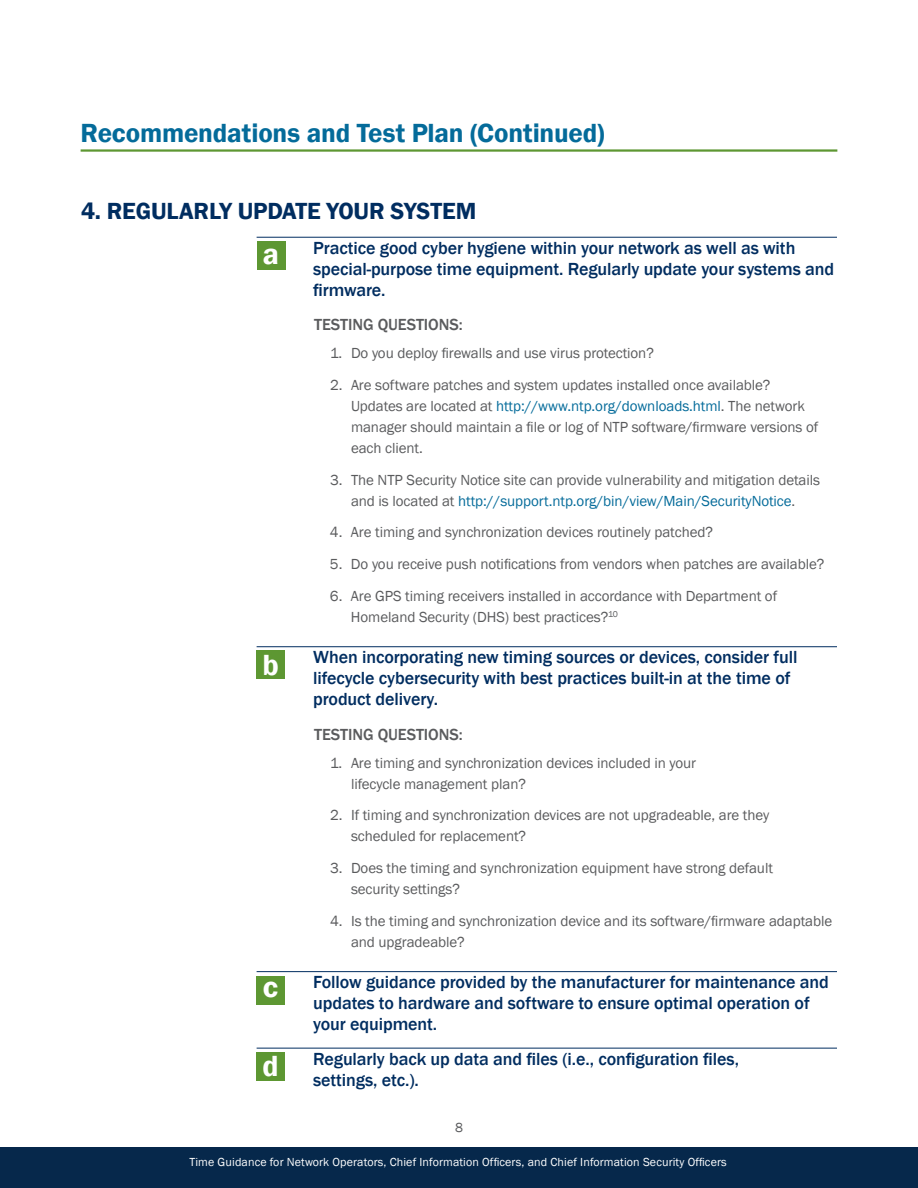
<style>
.page{position:relative;width:918px;height:1188px;background:#fff}
.page>*{position:absolute;margin:0;border:0;box-sizing:border-box;transform-origin:0 0}
.t1{font:600 27px "Franklin Gothic";letter-spacing:-.005em;color:#046b9a}
.t2{font:600 24px "Franklin Gothic";letter-spacing:-.005em;color:#002d60}
.t3{font:500 18px/21px "Franklin Gothic";letter-spacing:-.005em;color:#002d60}
.t4{font:500 16.5px "Franklin Gothic";letter-spacing:-.005em;color:#5a5b5d}
.t5{font:15px/21px "Franklin Gothic";letter-spacing:-.005em;color:#5a5b5d}
.t6{font:13.5px "Franklin Gothic";color:#5a5b5d}
.t7{font:12px "Franklin Gothic";letter-spacing:.01em;color:#fff}
.s1{font-weight:600;font-size:30px;color:#fff}
.s2{color:#046b9a}
</style>
<div class="page">
<div style="left:0;top:1148px;width:918px;height:40px;background:#06284b"></div>
<hr style="left:81px;top:149px;width:756px;height:3px;background:#5d9732">
<hr style="left:257px;top:1048px;width:580px;height:1px;background:#002d60">
<hr style="left:257px;top:971px;width:580px;height:1px;background:#002d60">
<hr style="left:257px;top:646px;width:580px;height:1px;background:#002d60">
<hr style="left:257px;top:237px;width:580px;height:1px;background:#002d60">
<div style="left:257px;top:242px;width:28px;height:28px;background:#5d9732"></div>
<div style="left:256px;top:651px;width:29px;height:28px;background:#5d9732"></div>
<div style="left:256px;top:976px;width:29px;height:28px;background:#5d9732"></div>
<div style="left:256px;top:1052px;width:29px;height:29px;background:#5d9732"></div>
<h2 class="t1" style="left:81px;top:116px;width:526px">Recommendations and Test Plan (Continued)</h2>
<h2 class="t2" style="left:81px;top:197px;width:397px">4. REGULARLY UPDATE YOUR SYSTEM</h2>
<h3 class="t3" style="left:313px;top:237px;width:523px;text-indent:-50px"><span class="s1">a</span> Practice good cyber hygiene within your network as well as with special-purpose time equipment. Regularly update your systems and firmware.</h3>
<p class="t4" style="left:314px;top:315px;width:150px">TESTING QUESTIONS:</p>
<p class="t5" style="left:330px;top:343px;width:325px">1. Do you deploy firewalls and use virus protection?</p>
<p class="t5" style="left:351px;top:375px;width:469px;text-indent:-21px">2. Are software patches and system updates installed once available?<br>Updates are located at <span class="s2">http://www.ntp.org/downloads.html</span>. The network manager should maintain a file or log of NTP software/firmware versions of each client.</p>
<p class="t5" style="left:330px;top:469px;width:492px;text-align:center">3. The NTP Security Notice site can provide vulnerability and mitigation details and is located at <span class="s2">http://support.ntp.org/bin/view/Main/SecurityNotice</span>.</p>
<p class="t5" style="left:330px;top:522px;width:385px">4. Are timing and synchronization devices routinely patched?</p>
<p class="t5" style="left:330px;top:554px;width:496px">5. Do you receive push notifications from vendors when patches are available?</p>
<p class="t5" style="left:351px;top:586px;width:428px;text-indent:-21px">6. Are GPS timing receivers installed in accordance with Department of<br>Homeland Security (DHS) best practices?<sup>10</sup></p>
<h3 class="t3" style="left:313px;top:647px;width:486px;text-indent:-51px"><span class="s1">b</span> When incorporating new timing sources or devices, consider full lifecycle cybersecurity with best practices built-in at the time of product delivery.</h3>
<p class="t4" style="left:314px;top:724px;width:150px">TESTING QUESTIONS:</p>
<p class="t5" style="left:351px;top:752px;width:347px;text-indent:-21px">1. Are timing and synchronization devices included in your lifecycle management plan?</p>
<p class="t5" style="left:351px;top:805px;width:420px;text-indent:-21px">2. If timing and synchronization devices are not upgradeable, are they scheduled for replacement?</p>
<p class="t5" style="left:351px;top:858px;width:424px;text-indent:-21px">3. Does the timing and synchronization equipment have strong default security settings?</p>
<p class="t5" style="left:351px;top:911px;width:483px;text-indent:-21px">4. Is the timing and synchronization device and its software/firmware adaptable and upgradeable?</p>
<h3 class="t3" style="left:313px;top:972px;width:517px;text-indent:-50px"><span class="s1">c</span> Follow guidance provided by the manufacturer for maintenance and updates to hardware and software to ensure optimal operation of your equipment.</h3>
<h3 class="t3" style="left:313px;top:1048px;width:427px;text-indent:-51px"><span class="s1">d</span> Regularly back up data and files (i.e., configuration files, settings, etc.).</h3>
<p class="t6" style="left:455px;top:1119px;width:9px">8</p>
<p class="t7" style="left:189px;top:1154px;width:539px">Time Guidance for Network Operators, Chief Information Officers, and Chief Information Security Officers</p>
</div>
